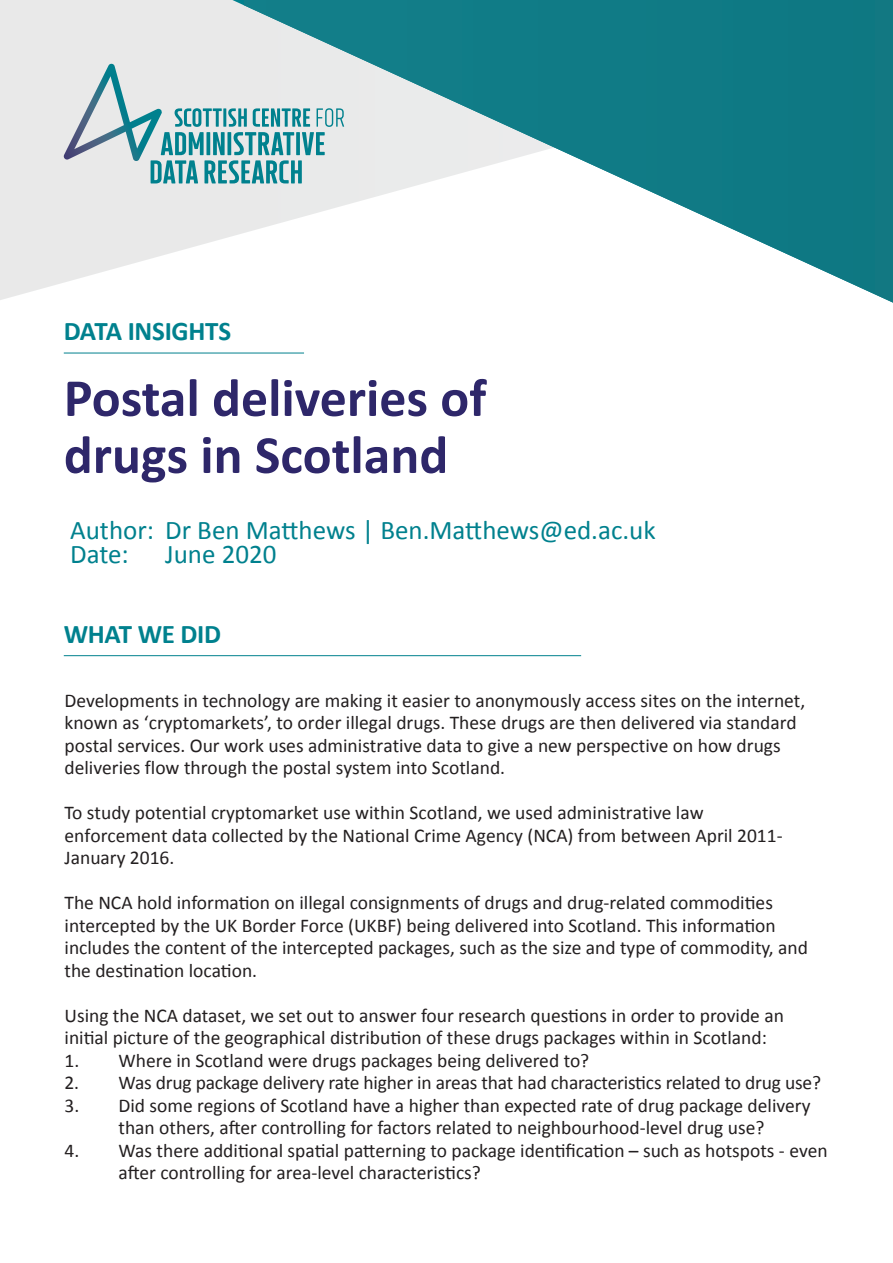
<style>
.page{position:relative;width:893px;height:1263px;background:#fff}
.page>*{position:absolute;margin:0;border:0;box-sizing:border-box;transform-origin:0 0}
.t1{font:700 54px/57px "Calibri";color:#2e276a}
.t2{font:27px/24px "Calibri";color:#00818e}
.t3{font:700 27px "Calibri";letter-spacing:-.015em;color:#00818e}
.t4{font:19.5px/22.5px "Calibri";color:#231f20}
</style>
<div class="page">
<svg style="left:0;top:0;width:232px;height:300px;background:#ececec"></svg>
<svg style="left:244px;top:0;width:649px;height:303px"></svg>
<svg style="left:64px;top:64px;width:280px;height:119px;background:#b4cfd3"></svg>
<hr style="left:64px;top:655px;width:517px;height:1px;background:#00818e">
<hr style="left:64px;top:353px;width:240px;height:1px;background:#00818e">
<h2 class="t3" style="left:64px;top:314px;width:169px">DATA INSIGHTS</h2>
<h1 class="t1" style="left:64px;top:369px;width:424px">Postal deliveries of drugs in Scotland</h1>
<h2 class="t2" style="left:70px;top:518px;width:587px">Author: Dr Ben Matthews | Ben.Matthews@ed.ac.uk<br>Date:</h2>
<h2 class="t2" style="left:165px;top:542px;width:113px">June 2020</h2>
<h2 class="t3" style="left:64px;top:616px;width:159px">WHAT WE DID</h2>
<p class="t4" style="left:65px;top:689px;width:742px">Developments in technology are making it easier to anonymously access sites on the internet, known as ‘cryptomarkets’, to order illegal drugs. These drugs are then delivered via standard postal services. Our work uses administrative data to give a new perspective on how drugs deliveries flow through the postal system into Scotland.</p>
<p class="t4" style="left:65px;top:801px;width:720px">To study potential cryptomarket use within Scotland, we used administrative law enforcement data collected by the National Crime Agency (NCA) from between April 2011-<br>January 2016.</p>
<p class="t4" style="left:65px;top:891px;width:745px">The NCA hold information on illegal consignments of drugs and drug-related commodities intercepted by the UK Border Force (UKBF) being delivered into Scotland. This information includes the content of the intercepted packages, such as the size and type of commodity, and the destination location.</p>
<p class="t4" style="left:65px;top:1004px;width:721px">Using the NCA dataset, we set out to answer four research questions in order to provide an initial picture of the geographical distribution of these drugs packages within in Scotland:</p>
<p class="t4" style="left:65px;top:1049px;width:526px">1. Where in Scotland were drugs packages being delivered to?</p>
<p class="t4" style="left:65px;top:1071px;width:758px">2. Was drug package delivery rate higher in areas that had characteristics related to drug use?</p>
<p class="t4" style="left:65px;top:1094px;width:747px;text-align:center">3. Did some regions of Scotland have a higher than expected rate of drug package delivery than others, after controlling for factors related to neighbourhood-level drug use?</p>
<p class="t4" style="left:119px;top:1139px;width:711px;text-indent:-54px">4. Was there additional spatial patterning to package identification – such as hotspots - even after controlling for area-level characteristics?</p>
</div>
